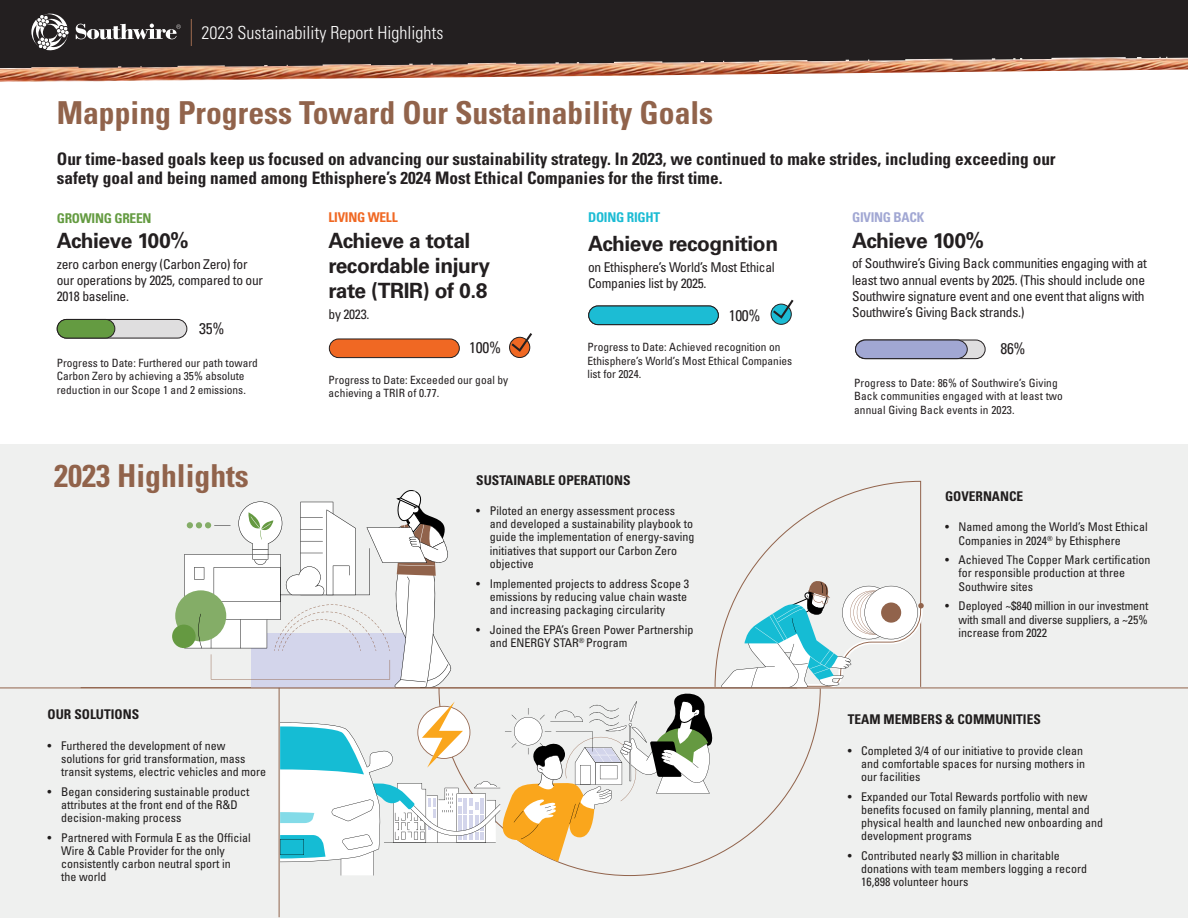
<style>
.page{position:relative;width:1188px;height:918px;background:#fff}
.page>*{position:absolute;margin:0;border:0;box-sizing:border-box;transform-origin:0 0}
.Subhead_Level_1{font:700 condensed 31.65px "Univers LT Std";color:#91634b}
.Callout_large_text{font:700 21px/25.2px "Univers LT Std";letter-spacing:-.02em;color:#231f20}
.Body{font:300 condensed 18px "Univers LT Std";color:#fff}
.Intro_Copy{font:700 condensed 17.25px/19.2px "Univers LT Std";color:#231f20}
.highlight{font:condensed 15.6px "Univers LT Std";letter-spacing:-.02em;color:#231f20}
.Goal_body_text{font:condensed 13.5px/16.2px "Univers LT Std";letter-spacing:-.02em;color:#231f20}
.Callout_large_text-2{font:700 condensed 13.5px "Univers LT Std";letter-spacing:-.02em;color:#649b41}
.Callout_large_text-3{font:700 condensed 13.5px "Univers LT Std";letter-spacing:-.02em;color:#a1a7d3}
.Callout_large_text-4{font:700 condensed 13.5px "Univers LT Std";letter-spacing:-.02em;color:#1cbcd4}
.Callout_large_text-5{font:700 condensed 13.5px "Univers LT Std";letter-spacing:-.02em;color:#f06823}
.t1{font:700 condensed 13.35px "Univers LT Std";color:#231f20}
.t2{font:condensed 12px/13px "Univers LT Std";color:#231f20}
.Body-2{font:condensed 11.4px/13.5px "Univers LT Std";color:#231f20}
</style>
<div class="page">
<div style="left:0;top:445px;width:1188px;height:473px;background:#eff0ef"></div>
<div style="left:175px;top:590px;width:51px;height:51px;background:#84ad67;border-radius:50%"></div>
<div style="left:172px;top:625px;width:24px;height:23px;background:#659941;border-radius:50%"></div>
<svg style="left:184px;top:481px;width:740px;height:395px"></svg>
<hr style="left:279px;top:688px;width:1px;height:229px;background:#91634b">
<hr style="left:0;top:688px;width:1188px;height:1px;background:#91634b">
<div style="left:57px;top:319px;width:130px;height:19px;background:#dfdedf;border-radius:9px"></div>
<div style="left:57px;top:319px;width:130px;height:19px;border:1px solid #231f20;border-radius:9px"></div>
<div style="left:57px;top:319px;width:58px;height:19px;background:#649b41;border-radius:9px"></div>
<div style="left:57px;top:319px;width:58px;height:19px;border:1px solid #231f20;border-radius:9px"></div>
<div style="left:855px;top:340px;width:130px;height:19px;background:#dfdedf;border-radius:9px"></div>
<div style="left:855px;top:340px;width:131px;height:19px;border:1px solid #231f20;border-radius:9px"></div>
<svg style="left:855px;top:339px;width:113px;height:20px;background:#9599be"></svg>
<div style="left:589px;top:306px;width:129px;height:19px;background:#1cbcd4;border-radius:9px"></div>
<div style="left:588px;top:306px;width:131px;height:19px;border:1px solid #231f20;border-radius:9px"></div>
<svg style="left:771px;top:304px;width:20px;height:20px"></svg>
<div style="left:771px;top:304px;width:21px;height:21px;border:1px solid #231f20;border-radius:50%"></div>
<svg style="left:771px;top:299px;width:23px;height:21px"></svg>
<svg style="left:510px;top:337px;width:20px;height:21px"></svg>
<div style="left:509px;top:337px;width:21px;height:21px;border:1px solid #231f20;border-radius:50%"></div>
<svg style="left:509px;top:333px;width:23px;height:20px"></svg>
<div style="left:329px;top:339px;width:130px;height:19px;background:#f06823;border-radius:9px"></div>
<div style="left:329px;top:339px;width:131px;height:19px;border:1px solid #231f20;border-radius:9px"></div>
<div style="left:0;top:0;width:1188px;height:68px;background:#231f20"></div>
<svg style="left:76px;top:24px;width:105px;height:15px"></svg>
<svg style="left:31px;top:14px;width:38px;height:36px"></svg>
<svg style="left:191px;top:19px;width:1px;height:27px"></svg>
<img style="left:0;top:57px;width:1188px;height:25px">
<p class="Body" style="left:202px;top:22px;width:243px">2023 Sustainability Report Highlights</p>
<p class="Subhead_Level_1" style="left:57px;top:93px;width:658px">Mapping Progress Toward Our Sustainability Goals</p>
<p class="Intro_Copy" style="left:57px;top:149px;width:1000px">Our time-based goals keep us focused on advancing our sustainability strategy. In 2023, we continued to make strides, including exceeding our safety goal and being named among Ethisphere’s 2024 Most Ethical Companies for the first time.</p>
<p class="Callout_large_text-2" style="left:57px;top:210px;width:96px">GROWING GREEN</p>
<p class="Callout_large_text" style="left:57px;top:228px;width:134px">Achieve 100%</p>
<p class="Goal_body_text" style="left:57px;top:256px;width:208px">zero carbon energy (Carbon Zero) for our operations by 2025, compared to our<br>2018 baseline.</p>
<p class="highlight" style="left:199px;top:319px;width:27px">35%</p>
<p class="Body-2" style="left:57px;top:356px;width:203px">Progress to Date: Furthered our path toward<br>Carbon Zero by achieving a 35% absolute reduction in our Scope 1 and 2 emissions.</p>
<p class="Subhead_Level_1" style="left:54px;top:456px;width:197px">2023 Highlights</p>
<p class="t1" style="left:48px;top:706px;width:93px">OUR SOLUTIONS</p>
<p class="t2" style="left:61px;top:739px;width:207px;text-indent:-14px">• Furthered the development of new solutions for grid transformation, mass transit systems, electric vehicles and more</p>
<p class="t2" style="left:61px;top:785px;width:190px;text-indent:-14px">• Began considering sustainable product attributes at the front end of the R&amp;D decision-making process</p>
<p class="t2" style="left:61px;top:831px;width:191px;text-indent:-14px">• Partnered with Formula E as the Official<br>Wire &amp; Cable Provider for the only consistently carbon neutral sport in<br>the world</p>
<p class="Callout_large_text-5" style="left:329px;top:209px;width:71px">LIVING WELL</p>
<p class="Callout_large_text" style="left:329px;top:228px;width:163px">Achieve a total recordable injury rate (TRIR) of 0.8</p>
<p class="Goal_body_text" style="left:329px;top:306px;width:42px">by 2023.</p>
<p class="highlight" style="left:469px;top:338px;width:33px">100%</p>
<p class="Body-2" style="left:329px;top:373px;width:181px">Progress to Date: Exceeded our goal by achieving a TRIR of 0.77.</p>
<p class="Callout_large_text-4" style="left:588px;top:209px;width:74px">DOING RIGHT</p>
<p class="Callout_large_text" style="left:588px;top:231px;width:192px">Achieve recognition</p>
<p class="Goal_body_text" style="left:588px;top:259px;width:188px">on Ethisphere’s World’s Most Ethical<br>Companies list by 2025.</p>
<p class="highlight" style="left:729px;top:306px;width:33px">100%</p>
<p class="Body-2" style="left:588px;top:341px;width:206px">Progress to Date: Achieved recognition on<br>Ethisphere’s World’s Most Ethical Companies list for 2024.</p>
<p class="t1" style="left:476px;top:472px;width:156px">SUSTAINABLE OPERATIONS</p>
<p class="t2" style="left:490px;top:504px;width:206px;text-indent:-14px">• Piloted an energy assessment process and developed a sustainability playbook to guide the implementation of energy-saving initiatives that support our Carbon Zero objective</p>
<p class="t2" style="left:490px;top:577px;width:201px;text-indent:-14px">• Implemented projects to address Scope 3 emissions by reducing value chain waste and increasing packaging circularity</p>
<p class="t2" style="left:490px;top:623px;width:205px;text-indent:-14px">• Joined the EPA’s Green Power Partnership and ENERGY STAR<sup>®</sup> Program</p>
<p class="Callout_large_text-3" style="left:852px;top:209px;width:74px">GIVING BACK</p>
<p class="Callout_large_text" style="left:852px;top:228px;width:134px">Achieve 100%</p>
<p class="Goal_body_text" style="left:852px;top:255px;width:296px">of Southwire’s Giving Back communities engaging with at least two annual events by 2025. (This should include one Southwire signature event and one event that aligns with Southwire’s Giving Back strands.)</p>
<p class="highlight" style="left:1000px;top:339px;width:27px">86%</p>
<p class="Body-2" style="left:854px;top:376px;width:210px">Progress to Date: 86% of Southwire’s Giving<br>Back communities engaged with at least two annual Giving Back events in 2023.</p>
<p class="t1" style="left:945px;top:488px;width:80px">GOVERNANCE</p>
<p class="t2" style="left:958px;top:520px;width:191px;text-indent:-14px">• Named among the World’s Most Ethical<br>Companies in 2024<sup>®</sup> by Ethisphere</p>
<p class="t2" style="left:958px;top:553px;width:193px;text-indent:-14px">• Achieved The Copper Mark certification for responsible production at three<br>Southwire sites</p>
<p class="t2" style="left:958px;top:600px;width:191px;text-align:justify;text-indent:-14px">• Deployed ~$840 million in our investment with small and diverse suppliers, a ~25% increase from 2022</p>
<p class="t1" style="left:848px;top:711px;width:195px">TEAM MEMBERS &amp; COMMUNITIES</p>
<p class="t2" style="left:861px;top:744px;width:225px;text-indent:-14px">• Completed 3/4 of our initiative to provide clean and comfortable spaces for nursing mothers in our facilities</p>
<p class="t2" style="left:861px;top:790px;width:243px;text-indent:-14px">• Expanded our Total Rewards portfolio with new benefits focused on family planning, mental and physical health and launched new onboarding and development programs</p>
<p class="t2" style="left:861px;top:849px;width:227px;text-indent:-14px">• Contributed nearly $3 million in charitable donations with team members logging a record<br>16,898 volunteer hours</p>
</div>
